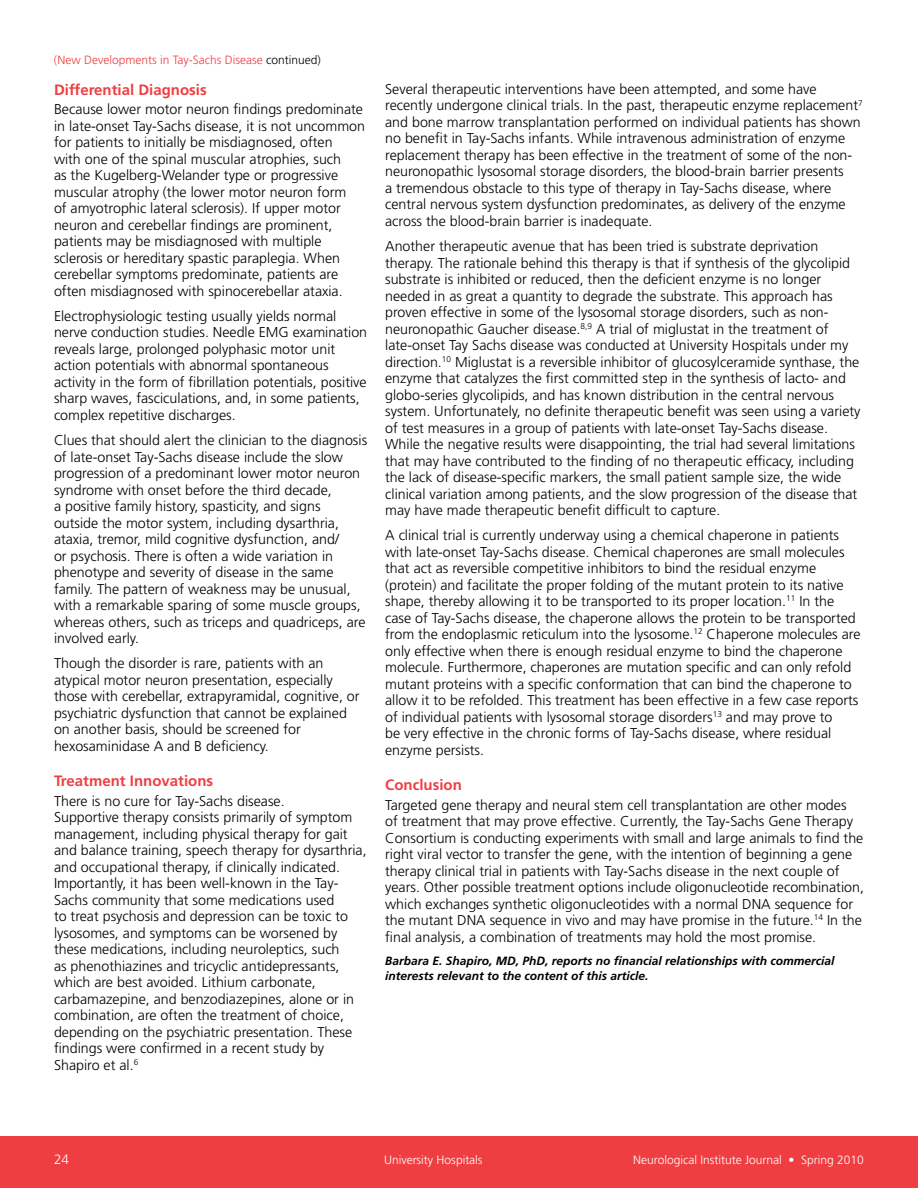
<style>
.page{position:relative;width:918px;height:1188px;background:#fff}
.page>*{position:absolute;margin:0;border:0;box-sizing:border-box;transform-origin:0 0}
.t1{font:700 15px "Frutiger LT Std";color:#ef3e42}
.t2{font:300 14.25px/16.5px "Frutiger LT Std";color:#000}
.t3{font:300 13.5px "Frutiger LT Std";color:#fff}
.t4{font:italic 700 12px/15px "Frutiger LT Std";color:#000}
.t5{font:300 12px "Frutiger LT Std";color:#fff}
.t6{font:300 12px "Frutiger LT Std";color:#ef3e42}
.s1{color:#000}
</style>
<div class="page">
<div style="left:0;top:1137px;width:918px;height:51px;background:#ef3e42"></div>
<p class="t6" style="left:54px;top:53px;width:268px">(New Developments in Tay-Sachs Disease <span class="s1">continued)</span></p>
<p class="t1" style="left:54px;top:80px;width:154px">Differential Diagnosis</p>
<p class="t2" style="left:54px;top:101px;width:313px">Because lower motor neuron findings predominate in late-onset Tay-Sachs disease, it is not uncommon for patients to initially be misdiagnosed, often<br>with one of the spinal muscular atrophies, such<br>as the Kugelberg-Welander type or progressive muscular atrophy (the lower motor neuron form<br>of amyotrophic lateral sclerosis). If upper motor neuron and cerebellar findings are prominent, patients may be misdiagnosed with multiple sclerosis or hereditary spastic paraplegia. When cerebellar symptoms predominate, patients are often misdiagnosed with spinocerebellar ataxia.</p>
<p class="t2" style="left:54px;top:308px;width:315px">Electrophysiologic testing usually yields normal nerve conduction studies. Needle EMG examination reveals large, prolonged polyphasic motor unit action potentials with abnormal spontaneous activity in the form of fibrillation potentials, positive sharp waves, fasciculations, and, in some patients, complex repetitive discharges.</p>
<p class="t2" style="left:54px;top:432px;width:315px">Clues that should alert the clinician to the diagnosis of late-onset Tay-Sachs disease include the slow progression of a predominant lower motor neuron syndrome with onset before the third decade,<br>a positive family history, spasticity, and signs outside the motor system, including dysarthria, ataxia, tremor, mild cognitive dysfunction, and/<br>or psychosis. There is often a wide variation in phenotype and severity of disease in the same family. The pattern of weakness may be unusual, with a remarkable sparing of some muscle groups, whereas others, such as triceps and quadriceps, are involved early.</p>
<p class="t2" style="left:54px;top:655px;width:307px">Though the disorder is rare, patients with an atypical motor neuron presentation, especially those with cerebellar, extrapyramidal, cognitive, or psychiatric dysfunction that cannot be explained on another basis, should be screened for hexosaminidase A and B deficiency.</p>
<p class="t1" style="left:54px;top:772px;width:161px">Treatment Innovations</p>
<p class="t2" style="left:54px;top:793px;width:314px">There is no cure for Tay-Sachs disease.<br>Supportive therapy consists primarily of symptom management, including physical therapy for gait and balance training, speech therapy for dysarthria, and occupational therapy, if clinically indicated.<br>Importantly, it has been well-known in the Tay-Sachs community that some medications used<br>to treat psychosis and depression can be toxic to lysosomes, and symptoms can be worsened by these medications, including neuroleptics, such<br>as phenothiazines and tricyclic antidepressants, which are best avoided. Lithium carbonate, carbamazepine, and benzodiazepines, alone or in combination, are often the treatment of choice, depending on the psychiatric presentation. These findings were confirmed in a recent study by Shapiro et al.<sup>6</sup></p>
<p class="t2" style="left:385px;top:81px;width:479px">Several therapeutic interventions have been attempted, and some have recently undergone clinical trials. In the past, therapeutic enzyme replacement<sup>7 </sup>and bone marrow transplantation performed on individual patients has shown no benefit in Tay-Sachs infants. While intravenous administration of enzyme replacement therapy has been effective in the treatment of some of the non&shy;neuronopathic lysosomal storage disorders, the blood-brain barrier presents<br>a tremendous obstacle to this type of therapy in Tay-Sachs disease, where central nervous system dysfunction predominates, as delivery of the enzyme across the blood-brain barrier is inadequate.</p>
<p class="t2" style="left:385px;top:238px;width:477px">Another therapeutic avenue that has been tried is substrate deprivation therapy. The rationale behind this therapy is that if synthesis of the glycolipid substrate is inhibited or reduced, then the deficient enzyme is no longer needed in as great a quantity to degrade the substrate. This approach has proven effective in some of the lysosomal storage disorders, such as non&shy;neuronopathic Gaucher disease.<sup>8,9</sup> A trial of miglustat in the treatment of late-onset Tay Sachs disease was conducted at University Hospitals under my direction.<sup>10</sup> Miglustat is a reversible inhibitor of glucosylceramide synthase, the enzyme that catalyzes the first committed step in the synthesis of lacto- and globo-series glycolipids, and has known distribution in the central nervous system. Unfortunately, no definite therapeutic benefit was seen using a variety of test measures in a group of patients with late-onset Tay-Sachs disease.<br>While the negative results were disappointing, the trial had several limitations that may have contributed to the finding of no therapeutic efficacy, including the lack of disease-specific markers, the small patient sample size, the wide clinical variation among patients, and the slow progression of the disease that may have made therapeutic benefit difficult to capture.</p>
<p class="t2" style="left:385px;top:527px;width:477px">A clinical trial is currently underway using a chemical chaperone in patients with late-onset Tay-Sachs disease. Chemical chaperones are small molecules that act as reversible competitive inhibitors to bind the residual enzyme (protein) and facilitate the proper folding of the mutant protein to its native shape, thereby allowing it to be transported to its proper location.<sup>11</sup> In the case of Tay-Sachs disease, the chaperone allows the protein to be transported from the endoplasmic reticulum into the lysosome.<sup>12</sup> Chaperone molecules are only effective when there is enough residual enzyme to bind the chaperone molecule. Furthermore, chaperones are mutation specific and can only refold mutant proteins with a specific conformation that can bind the chaperone to allow it to be refolded. This treatment has been effective in a few case reports of individual patients with lysosomal storage disorders<sup>13</sup> and may prove to<br>be very effective in the chronic forms of Tay-Sachs disease, where residual enzyme persists.</p>
<p class="t1" style="left:385px;top:776px;width:78px">Conclusion</p>
<p class="t2" style="left:385px;top:797px;width:480px">Targeted gene therapy and neural stem cell transplantation are other modes<br>of treatment that may prove effective. Currently, the Tay-Sachs Gene Therapy Consortium is conducting experiments with small and large animals to find the right viral vector to transfer the gene, with the intention of beginning a gene therapy clinical trial in patients with Tay-Sachs disease in the next couple of years. Other possible treatment options include oligonucleotide recombination, which exchanges synthetic oligonucleotides with a normal DNA sequence for the mutant DNA sequence in vivo and may have promise in the future.<sup>14</sup> In the final analysis, a combination of treatments may hold the most promise.</p>
<p class="t4" style="left:385px;top:954px;width:451px">Barbara E. Shapiro, MD, PhD, reports no financial relationships with commercial interests relevant to the content of this article.</p>
<p class="t3" style="left:54px;top:1151px;width:17px">24</p>
<p class="t5" style="left:384px;top:1153px;width:100px">University Hospitals</p>
<p class="t5" style="left:633px;top:1153px;width:232px">Neurological Institute Journal • Spring 2010</p>
</div>
